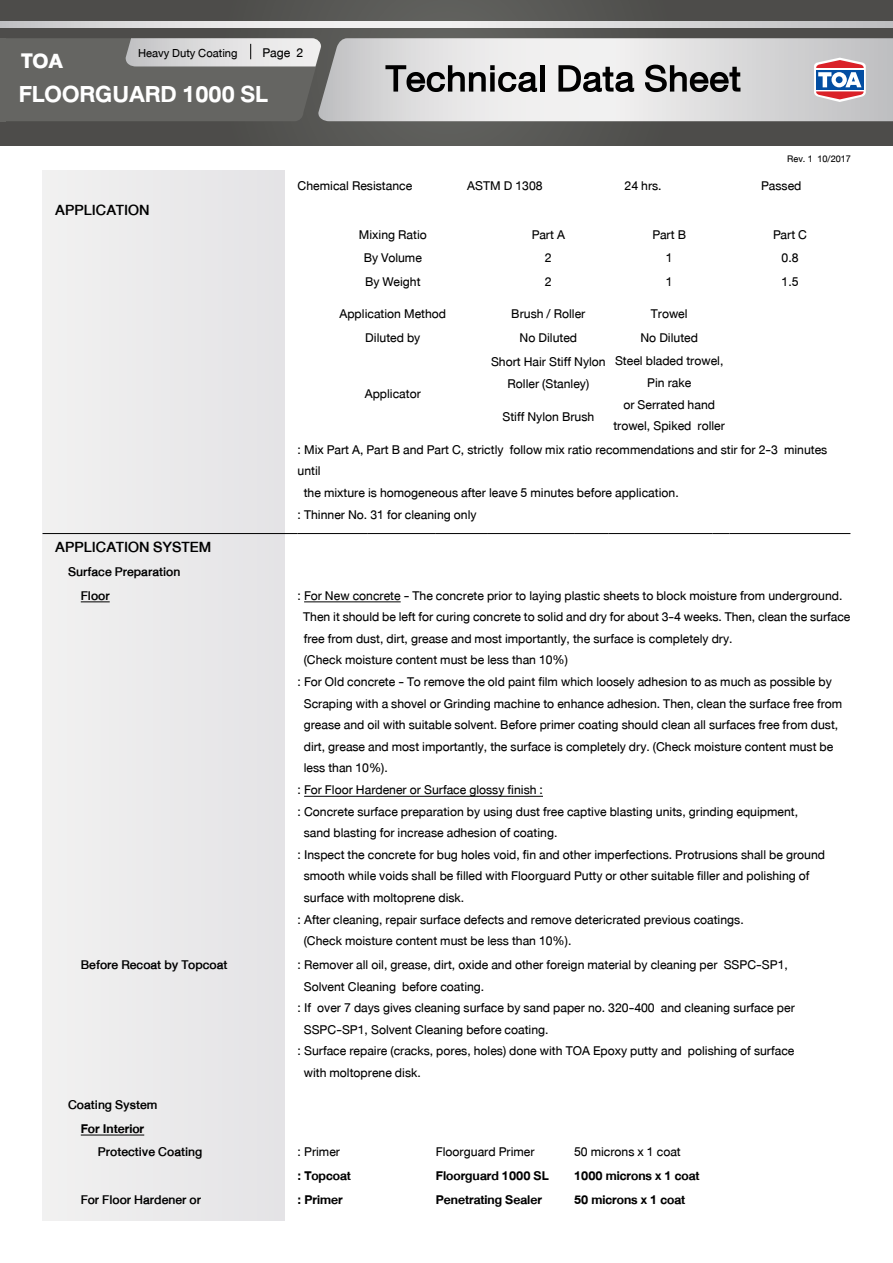
<style>
.page{position:relative;width:893px;height:1263px;background:#fff}
.page>*{position:absolute;margin:0;border:0;box-sizing:border-box;transform-origin:0 0}
.t1{font:500 54px "DB Helvethaica X";color:#000}
.t2{font:700 33px "DB Helvethaica X";color:#fff}
.t3{font:900 29.25px "DB Helvethaica X";color:#fff}
.t4{font:500 21px "DB Helvethaica X";color:#000}
.t5{font:18px/21.6px "DB Helvethaica X";color:#000;text-align:center}
.t6{font:500 18px/23.7px "DB Helvethaica X";color:#000}
.t7{font:700 18px "DB Helvethaica X";color:#000}
.t8{font:16.5px "DB Helvethaica X";color:#000}
.t9{font:13.5px "DB Helvethaica X";color:#000}
</style>
<div class="page">
<svg style="left:0;top:0;width:893px;height:145px;background:#555452"></svg>
<svg style="left:322px;top:38px;width:571px;height:83px"></svg>
<svg style="left:814px;top:58px;width:52px;height:44px"></svg>
<svg style="left:0;top:22px;width:893px;height:6px"></svg>
<svg style="left:6px;top:38px;width:316px;height:83px;background:#7d7d7a"></svg>
<div style="left:0;top:38px;width:6px;height:83px;background:#656562"></div>
<div style="left:43px;top:170px;width:241px;height:1050px;background:#eaeaeb"></div>
<hr style="left:43px;top:533px;width:255px;height:1px;background:#000">
<hr style="left:298px;top:533px;width:69px;height:1px;background:#000">
<hr style="left:367px;top:533px;width:69px;height:1px;background:#000">
<hr style="left:436px;top:533px;width:52px;height:1px;background:#000">
<hr style="left:488px;top:533px;width:86px;height:1px;background:#000">
<hr style="left:574px;top:533px;width:35px;height:1px;background:#000">
<hr style="left:609px;top:533px;width:103px;height:1px;background:#000">
<svg style="left:712px;top:533px;width:18px;height:1px"></svg>
<hr style="left:730px;top:533px;width:120px;height:1px;background:#000">
<svg style="left:81px;top:602px;width:29px;height:1px"></svg>
<hr style="left:304px;top:602px;width:97px;height:1px;background:#000">
<hr style="left:304px;top:796px;width:239px;height:1px;background:#000">
<hr style="left:81px;top:1135px;width:63px;height:1px;background:#000">
<h3 class="t3" style="left:21px;top:44px;width:43px">TOA</h3>
<p class="t8" style="left:138px;top:43px;width:101px">Heavy Duty Coating</p>
<p class="t5" style="left:263px;top:42px;width:42px">Page 2</p>
<h2 class="t2" style="left:19px;top:75px;width:251px">FLOORGUARD 1000 SL</h2>
<h1 class="t1" style="left:385px;top:48px;width:358px">Technical Data Sheet</h1>
<p class="t9" style="left:787px;top:151px;width:65px">Rev. 1 10/2017</p>
<p class="t4" style="left:55px;top:198px;width:96px">APPLICATION</p>
<p class="t4" style="left:55px;top:535px;width:157px">APPLICATION SYSTEM</p>
<p class="t6" style="left:81px;top:560px;width:101px;text-indent:-13px">Surface Preparation<br>Floor</p>
<p class="t5" style="left:298px;top:175px;width:116px">Chemical Resistance</p>
<p class="t5" style="left:467px;top:175px;width:77px">ASTM D 1308</p>
<p class="t5" style="left:625px;top:175px;width:39px">24 hrs.</p>
<p class="t5" style="left:761px;top:175px;width:42px">Passed</p>
<p class="t5" style="left:359px;top:223px;width:70px">Mixing Ratio</p>
<p class="t5" style="left:532px;top:223px;width:35px">Part A</p>
<p class="t5" style="left:652px;top:223px;width:35px">Part B</p>
<p class="t5" style="left:773px;top:223px;width:36px">Part C</p>
<p class="t5" style="left:364px;top:247px;width:60px">By Volume</p>
<p class="t5" style="left:545px;top:247px;width:8px">2</p>
<p class="t5" style="left:666px;top:247px;width:8px">1</p>
<p class="t5" style="left:782px;top:247px;width:18px">0.8</p>
<p class="t5" style="left:365px;top:271px;width:57px">By Weight</p>
<p class="t5" style="left:545px;top:271px;width:8px">2</p>
<p class="t5" style="left:666px;top:271px;width:8px">1</p>
<p class="t5" style="left:782px;top:271px;width:18px">1.5</p>
<p class="t5" style="left:339px;top:303px;width:108px">Application Method</p>
<p class="t5" style="left:511px;top:303px;width:76px">Brush / Roller</p>
<p class="t5" style="left:651px;top:303px;width:38px">Trowel</p>
<p class="t5" style="left:365px;top:327px;width:57px">Diluted by</p>
<p class="t5" style="left:520px;top:327px;width:59px">No Diluted</p>
<p class="t5" style="left:640px;top:327px;width:59px">No Diluted</p>
<p class="t5" style="left:491px;top:351px;width:116px">Short Hair Stiff Nylon<br>Roller (Stanley)</p>
<p class="t5" style="left:613px;top:350px;width:113px">Steel bladed trowel,<br>Pin rake<br>or Serrated hand trowel, Spiked roller</p>
<p class="t5" style="left:365px;top:383px;width:58px">Applicator</p>
<p class="t5" style="left:298px;top:401px;width:531px;line-height:32.4px;text-align:left;text-indent:205px">Stiff Nylon Brush<br>: Mix Part A, Part B and Part C, strictly follow mix ratio recommendations and stir for 2-3 minutes</p>
<p class="t5" style="left:298px;top:460px;width:25px">until</p>
<p class="t5" style="left:304px;top:482px;width:376px">the mixture is homogeneous after leave 5 minutes before application.</p>
<p class="t5" style="left:298px;top:504px;width:180px">: Thinner No. 31 for cleaning only</p>
<p class="t5" style="left:298px;top:584px;width:546px">: For New concrete - The concrete prior to laying plastic sheets to block moisture from underground.</p>
<p class="t5" style="left:303px;top:606px;width:549px">Then it should be left for curing concrete to solid and dry for about 3-4 weeks. Then, clean the surface</p>
<p class="t5" style="left:304px;top:628px;width:430px">free from dust, dirt, grease and most importantly, the surface is completely dry.</p>
<p class="t5" style="left:304px;top:649px;width:266px">(Check moisture content must be less than 10%)</p>
<p class="t5" style="left:298px;top:671px;width:536px">: For Old concrete - To remove the old paint film which loosely adhesion to as much as possible by</p>
<p class="t5" style="left:304px;top:692px;width:540px">Scraping with a shovel or Grinding machine to enhance adhesion. Then, clean the surface free from</p>
<p class="t5" style="left:304px;top:714px;width:536px">grease and oil with suitable solvent. Before primer coating should clean all surfaces free from dust,</p>
<p class="t5" style="left:304px;top:736px;width:531px">dirt, grease and most importantly, the surface is completely dry. (Check moisture content must be</p>
<p class="t5" style="left:304px;top:757px;width:86px">less than 10%).</p>
<p class="t5" style="left:298px;top:779px;width:247px">: For Floor Hardener or Surface glossy finish :</p>
<p class="t5" style="left:298px;top:800px;width:502px">: Concrete surface preparation by using dust free captive blasting units, grinding equipment,</p>
<p class="t5" style="left:304px;top:822px;width:255px">sand blasting for increase adhesion of coating.</p>
<p class="t5" style="left:298px;top:844px;width:529px">: Inspect the concrete for bug holes void, fin and other imperfections. Protrusions shall be ground</p>
<p class="t5" style="left:304px;top:865px;width:507px">smooth while voids shall be filled with Floorguard Putty or other suitable filler and polishing of</p>
<p class="t5" style="left:304px;top:887px;width:162px">surface with moltoprene disk.</p>
<p class="t5" style="left:298px;top:908px;width:448px">: After cleaning, repair surface defects and remove detericrated previous coatings.</p>
<p class="t5" style="left:304px;top:930px;width:269px">(Check moisture content must be less than 10%).</p>
<p class="t6" style="left:81px;top:953px;width:148px">Before Recoat by Topcoat</p>
<p class="t5" style="left:298px;top:954px;width:492px">: Remover all oil, grease, dirt, oxide and other foreign material by cleaning per SSPC-SP1,</p>
<p class="t5" style="left:304px;top:975px;width:182px">Solvent Cleaning before coating.</p>
<p class="t5" style="left:298px;top:997px;width:499px">: If over 7 days gives cleaning surface by sand paper no. 320-400 and cleaning surface per</p>
<p class="t5" style="left:304px;top:1019px;width:246px">SSPC-SP1, Solvent Cleaning before coating.</p>
<p class="t5" style="left:298px;top:1040px;width:498px">: Surface repaire (cracks, pores, holes) done with TOA Epoxy putty and polishing of surface</p>
<p class="t5" style="left:304px;top:1062px;width:118px">with moltoprene disk.</p>
<p class="t6" style="left:68px;top:1093px;width:91px">Coating System</p>
<p class="t7" style="left:81px;top:1118px;width:65px">For Interior</p>
<p class="t6" style="left:98px;top:1140px;width:106px">Protective Coating</p>
<p class="t5" style="left:298px;top:1141px;width:44px">: Primer</p>
<p class="t5" style="left:436px;top:1141px;width:100px">Floorguard Primer</p>
<p class="t5" style="left:574px;top:1141px;width:108px">50 microns x 1 coat</p>
<p class="t7" style="left:298px;top:1165px;width:55px">: Topcoat</p>
<p class="t7" style="left:436px;top:1165px;width:114px">Floorguard 1000 SL</p>
<p class="t7" style="left:574px;top:1165px;width:127px">1000 microns x 1 coat</p>
<p class="t6" style="left:81px;top:1188px;width:122px">For Floor Hardener or</p>
<p class="t7" style="left:298px;top:1189px;width:47px">: Primer</p>
<p class="t7" style="left:436px;top:1189px;width:108px">Penetrating Sealer</p>
<p class="t7" style="left:574px;top:1189px;width:113px">50 microns x 1 coat</p>
</div>
